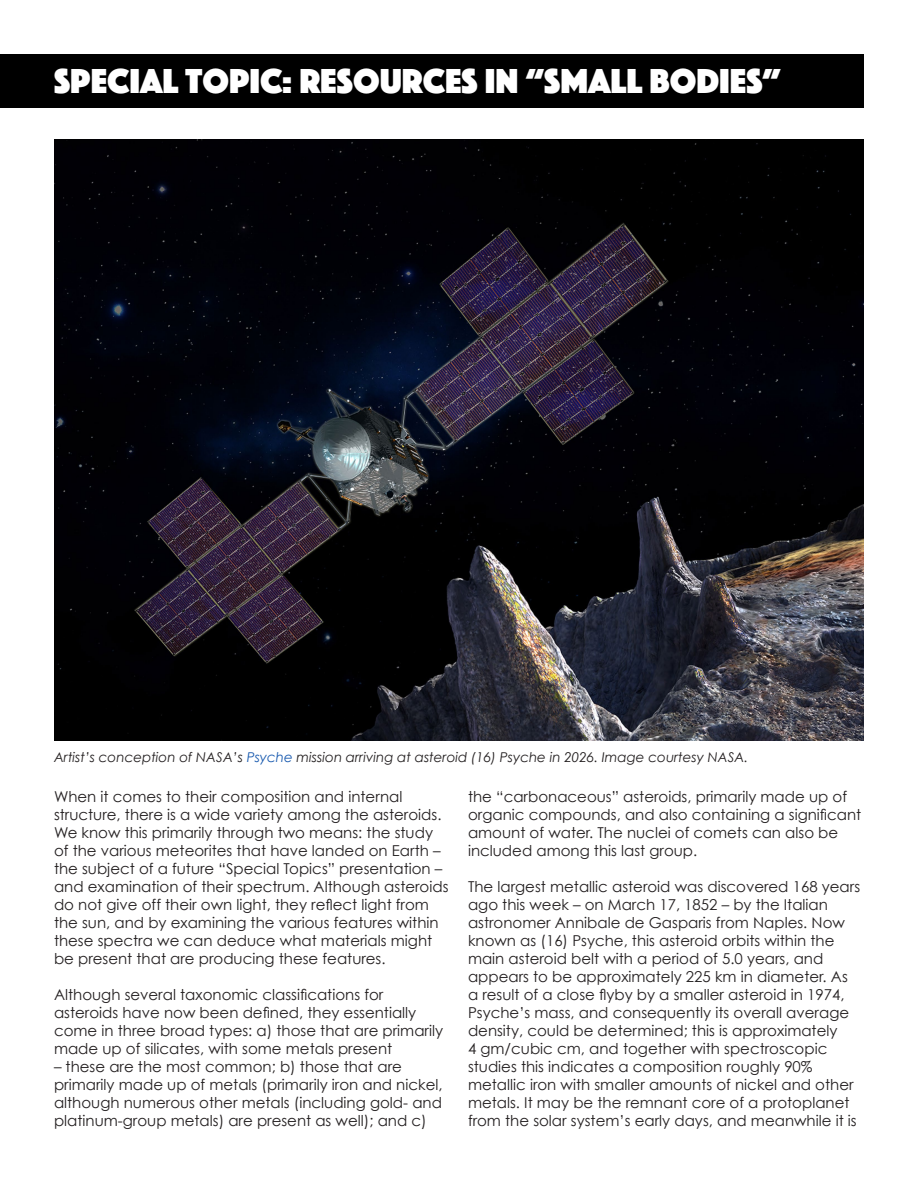
<style>
.page{position:relative;width:918px;height:1188px;background:#fff}
.page>*{position:absolute;margin:0;border:0;box-sizing:border-box;transform-origin:0 0}
.t1{font:36px "Phosphate Solid";color:#fff}
.Body_Type{font:15px/18px "Century Gothic";color:#231f20}
.Cutlines{font:italic 13.5px "Century Gothic";color:#231f20}
.s1{color:#195aaf}
</style>
<div class="page">
<div style="left:0;top:54px;width:864px;height:54px;background:#000"></div>
<img style="left:54px;top:140px;width:810px;height:601px">
<p class="t1" style="left:54px;top:55px;width:729px">SPECIAL TOPIC: RESOURCES IN “SMALL BODIES”</p>
<p class="Cutlines" style="left:54px;top:749px;width:696px">Artist’s conception of NASA’s <span class="s1">Psyche</span> mission arriving at asteroid (16) Psyche in 2026. Image courtesy NASA.</p>
<p class="Body_Type" style="left:54px;top:787px;width:396px">When it comes to their composition and internal structure, there is a wide variety among the asteroids.<br>We know this primarily through two means: the study of the various meteorites that have landed on Earth – the subject of a future “Special Topics” presentation – and examination of their spectrum. Although asteroids do not give off their own light, they reflect light from the sun, and by examining the various features within these spectra we can deduce what materials might be present that are producing these features.</p>
<p class="Body_Type" style="left:54px;top:985px;width:391px">Although several taxonomic classifications for asteroids have now been defined, they essentially come in three broad types: a) those that are primarily made up of silicates, with some metals present</p>
<p class="Body_Type" style="left:54px;top:1057px;width:390px">– these are the most common; b) those that are primarily made up of metals (primarily iron and nickel, although numerous other metals (including gold- and platinum-group metals) are present as well); and c)</p>
<p class="Body_Type" style="left:468px;top:787px;width:395px">the “carbonaceous” asteroids, primarily made up of organic compounds, and also containing a significant amount of water. The nuclei of comets can also be included among this last group.</p>
<p class="Body_Type" style="left:468px;top:877px;width:394px">The largest metallic asteroid was discovered 168 years ago this week – on March 17, 1852 – by the Italian astronomer Annibale de Gasparis from Naples. Now known as (16) Psyche, this asteroid orbits within the main asteroid belt with a period of 5.0 years, and appears to be approximately 225 km in diameter. As a result of a close flyby by a smaller asteroid in 1974, Psyche’s mass, and consequently its overall average density, could be determined; this is approximately<br>4 gm/cubic cm, and together with spectroscopic studies this indicates a composition roughly 90% metallic iron with smaller amounts of nickel and other metals. It may be the remnant core of a protoplanet from the solar system’s early days, and meanwhile it is</p>
</div>
